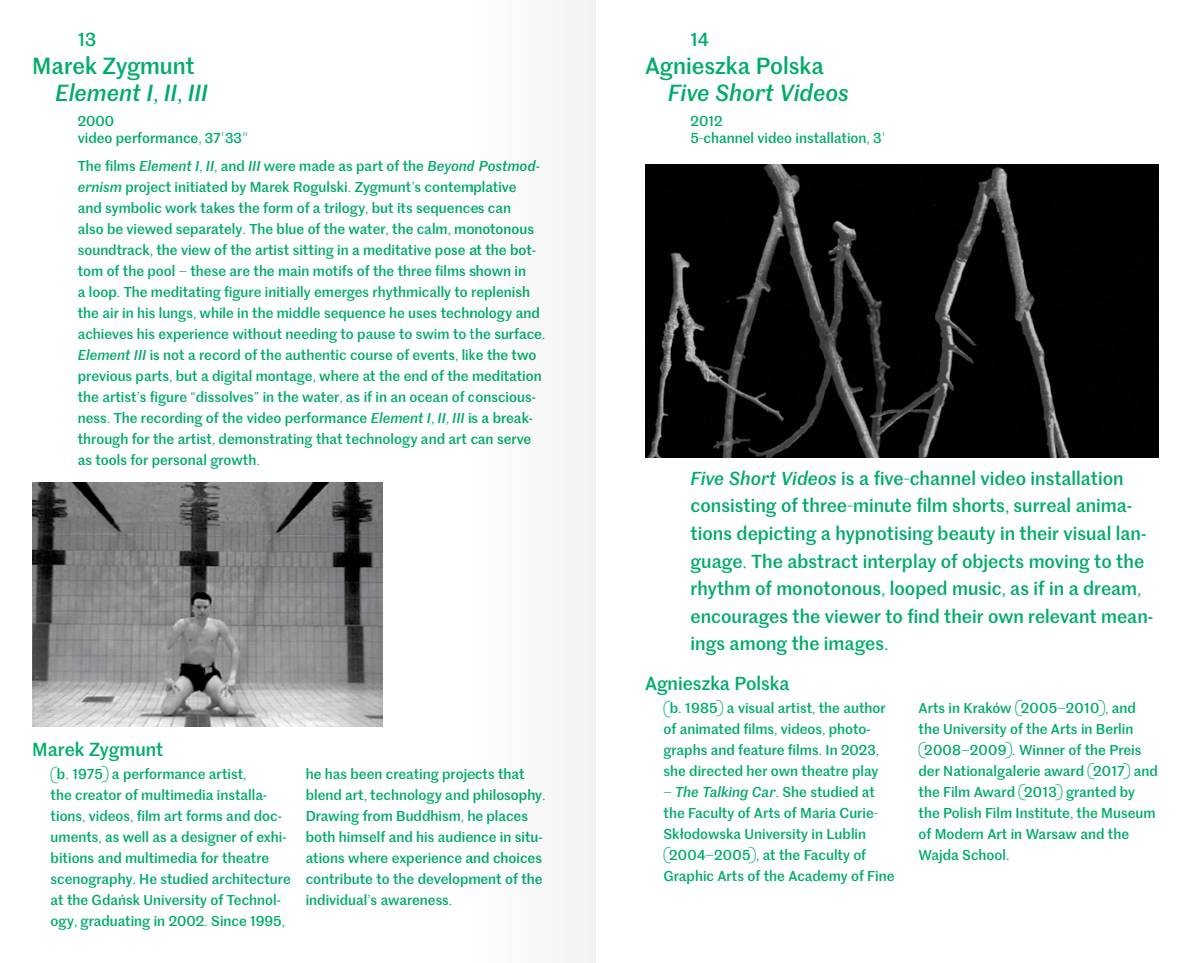
<style>
.page{position:relative;width:1191px;height:963px;background:#fff}
.page>*{position:absolute;margin:0;border:0;box-sizing:border-box;transform-origin:0 0}
.t1{font:italic 500 22.75px/27.3px "Marr Sans";color:#00ac69}
.t2{font:500 22.75px "Marr Sans";color:#00ac69}
.t3{font:500 18.38px/27.7px "Marr Sans";color:#00ac69}
.t4{font:500 14px/21px "Marr Sans";color:#00ac69}
.t5{font:8.75px "U Justunek Regular";color:#000}
.s1{font-family:"Marr Sans";font-weight:500;font-size:18.38px;color:#00ac69}
.s2{font-style:normal}
.s3{font-family:"U Interpunkcja Medium";font-weight:400;font-style:normal}
.s4{font-family:"U Justunek Regular";font-weight:400;font-size:8.75px;color:#000}
.s5{font-family:"U Interpunkcja Medium";font-weight:400}
.s6{font-style:italic}
</style>
<div class="page">
<img style="left:645px;top:164px;width:513px;height:293px">
<img style="left:32px;top:483px;width:351px;height:243px">
<div style="left:471px;top:0;width:124px;height:962px;background:#f8f8f8"></div>
<p class="t5" style="left:32px;top:38px;width:65px">33<span class="s1">13</span></p>
<h1 class="t1" style="left:55px;top:51px;width:154px;text-indent:-23px"><span class="s2">Marek Zygmunt<br></span>Element I<span class="s3">,</span> II<span class="s3">,</span> III</h1>
<p class="t4" style="left:32px;top:111px;width:218px;line-height:17.5px"><span class="s4">33</span>2000<br><span class="s4">33</span>video performance<span class="s5">,</span> 37<span class="s5">'</span>33<span class="s5">"</span></p>
<p class="t4" style="left:78px;top:155px;width:469px;text-indent:-45px"><span class="s4">33</span>The films <span class="s6">Element I</span><span class="s5">,</span> <span class="s6">II</span><span class="s5">,</span> and <span class="s6">III</span> were made as part of the <span class="s6">Beyond Postmod&shy;ernism</span> project initiated by Marek Rogulski<span class="s5">.</span> Zygmunt<span class="s5">’</span>s contemplative<br>and symbolic work takes the form of a trilogy<span class="s5">,</span> but its sequences can<br>also be viewed separately<span class="s5">.</span> The blue of the water<span class="s5">,</span> the calm<span class="s5">,</span> monotonous soundtrack<span class="s5">,</span> the view of the artist sitting in a meditative pose at the bot&shy;tom of the pool <span class="s5">–</span> these are the main motifs of the three films shown in<br>a loop<span class="s5">.</span> The meditating figure initially emerges rhythmically to replenish the air in his lungs<span class="s5">,</span> while in the middle sequence he uses technology and achieves his experience without needing to pause to swim to the surface<span class="s5">.<br></span><span class="s6">Element III</span> is not a record of the authentic course of events<span class="s5">,</span> like the two previous parts<span class="s5">,</span> but a digital montage<span class="s5">,</span> where at the end of the meditation the artist<span class="s5">’</span>s figure <span class="s5">“</span>dissolves<span class="s5">”</span> in the water<span class="s5">,</span> as if in an ocean of conscious&shy;ness<span class="s5">.</span> The recording of the video performance <span class="s6">Element I</span><span class="s5">,</span> <span class="s6">II</span><span class="s5">,</span> <span class="s6">III</span> is a break&shy;through for the artist<span class="s5">,</span> demonstrating that technology and art can serve as tools for personal growth<span class="s5">.</span></p>
<h2 class="t3" style="left:32px;top:734px;width:133px">Marek Zygmunt</h2>
<p class="t4" style="left:51px;top:762px;width:242px"><span class="s5">(</span>b<span class="s5">.</span> 1975<span class="s5">)</span> a performance artist<span class="s5">,<br></span>the creator of multimedia installa&shy;tions<span class="s5">,</span> videos<span class="s5">,</span> film art forms and doc&shy;uments<span class="s5">,</span> as well as a designer of exhi&shy;bitions and multimedia for theatre scenography<span class="s5">.</span> He studied architecture at the Gdańsk University of Technol&shy;ogy<span class="s5">,</span> graduating in 2002<span class="s5">.</span> Since 1995<span class="s5">,</span></p>
<p class="t4" style="left:306px;top:762px;width:241px">he has been creating projects that blend art<span class="s5">,</span> technology and philosophy<span class="s5">.<br></span>Drawing from Buddhism<span class="s5">,</span> he places both himself and his audience in situ&shy;ations where experience and choices contribute to the development of the individual<span class="s5">’</span>s awareness<span class="s5">.</span></p>
<p class="t5" style="left:645px;top:38px;width:65px">33<span class="s1">14</span></p>
<h1 class="t2" style="left:645px;top:49px;width:180px">Agnieszka Polska</h1>
<h1 class="t1" style="left:668px;top:78px;width:182px">Five Short Videos</h1>
<p class="t4" style="left:690px;top:111px;width:197px;line-height:17.5px;text-indent:-45px"><span class="s4">33</span>2012<br>5<span class="s5">-</span>channel video installation<span class="s5">,</span> 3<span class="s5">'</span></p>
<p class="t3" style="left:690px;top:463px;width:464px;text-indent:-45px"><span class="s4">33</span><span class="s6">Five Short Videos</span> is a five<span class="s5">-</span>channel video installation consisting of three<span class="s5">-</span>minute film shorts<span class="s5">,</span> surreal anima&shy;tions depicting a hypnotising beauty in their visual lan&shy;guage<span class="s5">.</span> The abstract interplay of objects moving to the rhythm of monotonous<span class="s5">,</span> looped music<span class="s5">,</span> as if in a dream<span class="s5">, </span>encourages the viewer to find their own relevant mean&shy;ings among the images<span class="s5">.</span></p>
<h2 class="t3" style="left:645px;top:668px;width:146px">Agnieszka Polska</h2>
<p class="t4" style="left:663px;top:696px;width:224px"><span class="s5">(</span>b<span class="s5">.</span> 1985<span class="s5">)</span> a visual artist<span class="s5">,</span> the author of animated films<span class="s5">,</span> videos<span class="s5">,</span> photo&shy;graphs and feature films<span class="s5">.</span> In 2023<span class="s5">, </span>she directed her own theatre play</p>
<p class="t4" style="left:663px;top:780px;width:232px"><span class="s5">–</span> <span class="s6">The Talking Car</span><span class="s5">.</span> She studied at the Faculty of Arts of Maria Curie<span class="s5">-<br></span>Skłodowska University in Lublin <span class="s5">(</span>2004<span class="s5">–</span>2005<span class="s5">),</span> at the Faculty of<br>Graphic Arts of the Academy of Fine</p>
<p class="t4" style="left:918px;top:696px;width:241px">Arts in Kraków <span class="s5">(</span>2005<span class="s5">–</span>2010<span class="s5">),</span> and the University of the Arts in Berlin <span class="s5">(</span>2008<span class="s5">–</span>2009<span class="s5">).</span> Winner of the Preis der Nationalgalerie award <span class="s5">(</span>2017<span class="s5">)</span> and the Film Award <span class="s5">(</span>2013<span class="s5">)</span> granted by the Polish Film Institute<span class="s5">,</span> the Museum of Modern Art in Warsaw and the<br>Wajda School<span class="s5">.</span></p>
</div>
